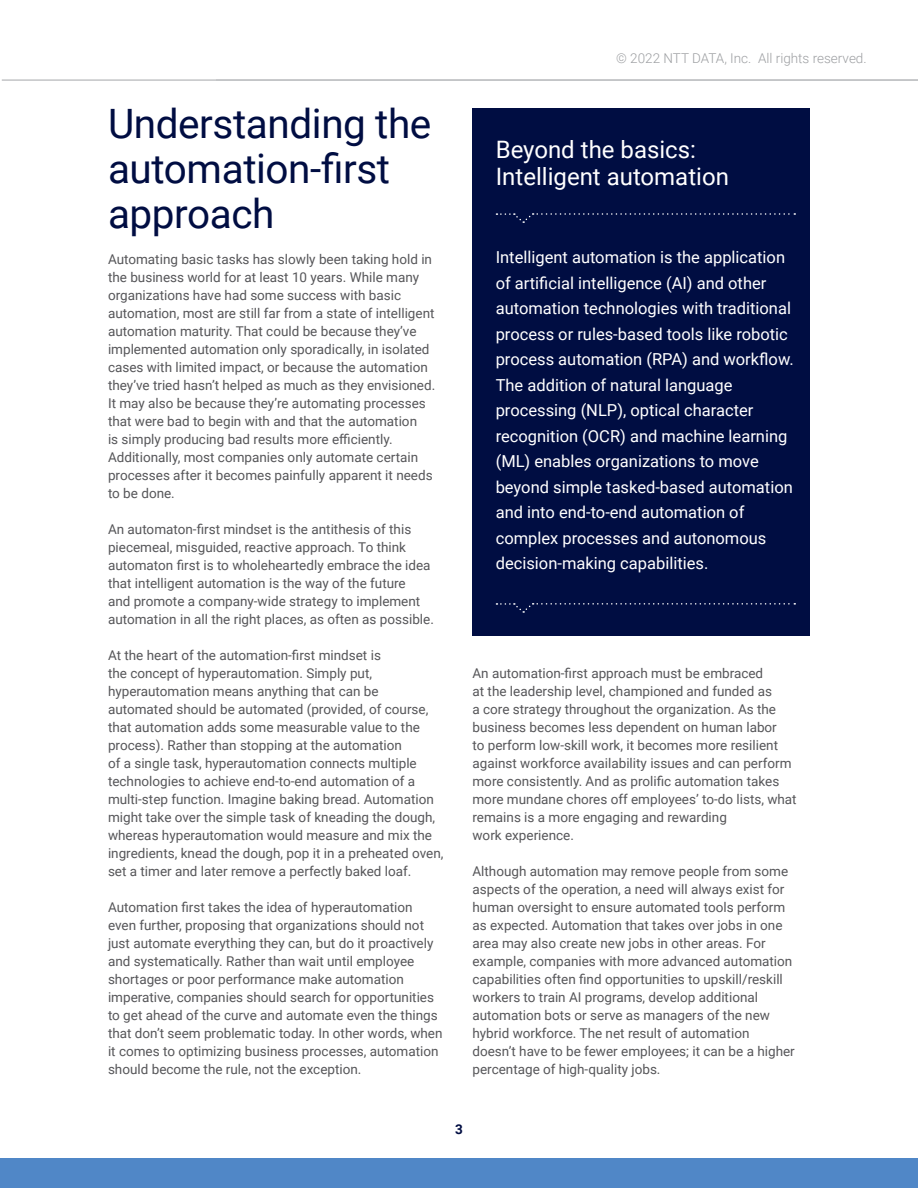
<style>
.page{position:relative;width:918px;height:1188px;background:#fff}
.page>*{position:absolute;margin:0;border:0;box-sizing:border-box;transform-origin:0 0}
.Body_Heading_1{font:40.5px/45px "Roboto";letter-spacing:-.01em;color:#000d42}
.Body_Heading_2{font:24px/27px "Roboto";color:#fff}
.Body_Copy{font:16.5px/25.5px "Roboto";color:#fff}
.Body_Copy-2{font:13.5px/18px "Roboto";color:#565659}
.t1{font:300 13.5px "Roboto";color:#9d9fa2}
.t2{font:700 13.5px "Roboto";color:#000d42}
</style>
<div class="page">
<hr style="left:2px;top:79px;width:916px;height:2px;background:#c2c4c6">
<div style="left:0;top:1158px;width:918px;height:30px;background:#5087c7"></div>
<div style="left:472px;top:108px;width:338px;height:528px;background:#000d42"></div>
<svg style="left:496px;top:213px;width:299px;height:10px"></svg>
<svg style="left:496px;top:603px;width:299px;height:10px"></svg>
<p class="Body_Heading_1" style="left:108px;top:100px;width:325px">Understanding the automation-first approach</p>
<p class="Body_Copy-2" style="left:108px;top:250px;width:329px">Automating basic tasks has slowly been taking hold in the business world for at least 10 years. While many organizations have had some success with basic automation, most are still far from a state of intelligent automation maturity. That could be because they’ve implemented automation only sporadically, in isolated cases with limited impact, or because the automation they’ve tried hasn’t helped as much as they envisioned.<br>It may also be because they’re automating processes that were bad to begin with and that the automation<br>is simply producing bad results more efficiently.<br>Additionally, most companies only automate certain processes after it becomes painfully apparent it needs to be done.</p>
<p class="Body_Copy-2" style="left:108px;top:520px;width:327px">An automaton-first mindset is the antithesis of this piecemeal, misguided, reactive approach. To think automaton first is to wholeheartedly embrace the idea that intelligent automation is the way of the future<br>and promote a company-wide strategy to implement automation in all the right places, as often as possible.</p>
<p class="Body_Copy-2" style="left:108px;top:646px;width:337px">At the heart of the automation-first mindset is<br>the concept of hyperautomation. Simply put, hyperautomation means anything that can be automated should be automated (provided, of course, that automation adds some measurable value to the process). Rather than stopping at the automation<br>of a single task, hyperautomation connects multiple technologies to achieve end-to-end automation of a multi-step function. Imagine baking bread. Automation might take over the simple task of kneading the dough, whereas hyperautomation would measure and mix the ingredients, knead the dough, pop it in a preheated oven, set a timer and later remove a perfectly baked loaf.</p>
<p class="Body_Copy-2" style="left:108px;top:898px;width:336px">Automation first takes the idea of hyperautomation even further, proposing that organizations should not just automate everything they can, but do it proactively and systematically. Rather than wait until employee shortages or poor performance make automation imperative, companies should search for opportunities to get ahead of the curve and automate even the things that don’t seem problematic today. In other words, when it comes to optimizing business processes, automation should become the rule, not the exception.</p>
<p class="t1" style="left:616px;top:49px;width:252px">© 2022 NTT DATA, Inc. All rights reserved.</p>
<p class="Body_Heading_2" style="left:496px;top:135px;width:235px">Beyond the basics:<br>Intelligent automation</p>
<p class="Body_Copy" style="left:496px;top:244px;width:300px">Intelligent automation is the application of artificial intelligence (AI) and other automation technologies with traditional process or rules-based tools like robotic process automation (RPA) and workflow.<br>The addition of natural language processing (NLP), optical character recognition (OCR) and machine learning (ML) enables organizations to move beyond simple tasked-based automation and into end-to-end automation of complex processes and autonomous decision-making capabilities.</p>
<p class="Body_Copy-2" style="left:472px;top:664px;width:326px">An automation-first approach must be embraced<br>at the leadership level, championed and funded as<br>a core strategy throughout the organization. As the business becomes less dependent on human labor<br>to perform low-skill work, it becomes more resilient against workforce availability issues and can perform more consistently. And as prolific automation takes more mundane chores off employees’ to-do lists, what remains is a more engaging and rewarding<br>work experience.</p>
<p class="Body_Copy-2" style="left:472px;top:862px;width:324px">Although automation may remove people from some aspects of the operation, a need will always exist for human oversight to ensure automated tools perform as expected. Automation that takes over jobs in one area may also create new jobs in other areas. For example, companies with more advanced automation capabilities often find opportunities to upskill/reskill workers to train AI programs, develop additional automation bots or serve as managers of the new hybrid workforce. The net result of automation doesn’t have to be fewer employees; it can be a higher percentage of high-quality jobs.</p>
<p class="t2" style="left:455px;top:1120px;width:9px">3</p>
</div>
